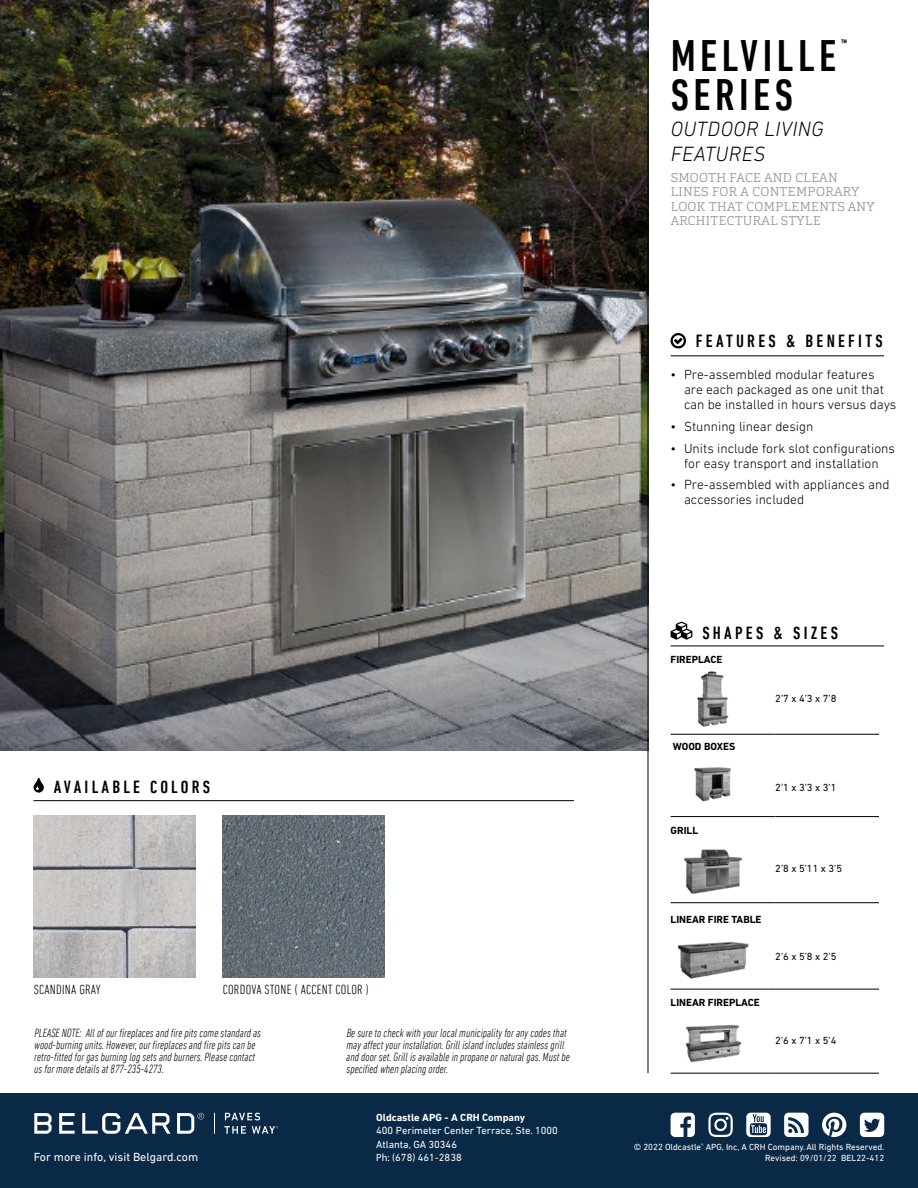
<style>
.page{position:relative;width:918px;height:1188px;background:#fff}
.page>*{position:absolute;margin:0;border:0;box-sizing:border-box;transform-origin:0 0}
.t1{font:500 condensed 45px "DIN Next LT Pro";letter-spacing:.1em;color:#000}
.t2{font:italic 300 21px/25.5px "DIN Next LT Pro";letter-spacing:.02em;color:#000}
.t3{font:500 condensed 18px "DIN Next LT Pro";letter-spacing:.18em;color:#000}
.t4{font:300 13.5px/15px "DIN Next LT Pro";color:#000}
.t5{font:300 condensed 13.5px "DIN Next LT Pro";letter-spacing:.02em;color:#000}
.t6{font:300 12.75px/14.2px "Cargan";letter-spacing:.02em;color:#959b9f}
.t7{font:italic 300 condensed 12px/12px "DIN Next LT Pro";color:#000}
.t8{font:12px "DIN Next LT Pro";color:#fff}
.t9{font:10.5px/13.5px "DIN Next LT Pro";color:#fff}
.t10{font:10.5px "DIN Next LT Pro";color:#000}
.t11{font:700 10.5px "DIN Next LT Pro";color:#000}
.t12{font:700 10.5px "DIN Next LT Pro";color:#fff}
.t13{font:500 condensed 9.6px "DIN Next LT Pro";color:#000}
.t14{font:9px "DIN Next LT Pro";color:#fff}
.s1{font-family:"Myriad Pro"}
</style>
<div class="page">
<div style="left:0;top:1094px;width:918px;height:94px;background:#0a2947"></div>
<hr style="left:671px;top:356px;width:213px;height:1px;background:#000">
<svg style="left:671px;top:333px;width:15px;height:15px"></svg>
<hr style="left:671px;top:816px;width:104px;height:1px;background:#000">
<hr style="left:775px;top:816px;width:104px;height:1px;background:#000">
<hr style="left:671px;top:902px;width:104px;height:1px;background:#000">
<hr style="left:775px;top:902px;width:104px;height:1px;background:#000">
<hr style="left:671px;top:989px;width:104px;height:1px;background:#000">
<hr style="left:775px;top:989px;width:104px;height:1px;background:#000">
<hr style="left:671px;top:734px;width:104px;height:1px;background:#000">
<hr style="left:775px;top:734px;width:104px;height:1px;background:#000">
<hr style="left:671px;top:1073px;width:104px;height:1px;background:#000">
<hr style="left:775px;top:1073px;width:104px;height:1px;background:#000">
<hr style="left:671px;top:646px;width:213px;height:1px;background:#000">
<svg style="left:671px;top:622px;width:21px;height:18px"></svg>
<img style="left:685px;top:1024px;width:57px;height:39px">
<img style="left:677px;top:941px;width:72px;height:38px">
<img style="left:684px;top:849px;width:58px;height:45px">
<img style="left:694px;top:767px;width:37px;height:35px">
<img style="left:697px;top:671px;width:32px;height:56px">
<hr style="left:34px;top:800px;width:540px;height:1px;background:#000">
<svg style="left:34px;top:778px;width:10px;height:15px"></svg>
<img style="left:0;top:0;width:648px;height:751px">
<img style="left:34px;top:815px;width:162px;height:162px">
<img style="left:223px;top:815px;width:162px;height:162px">
<hr style="left:648px;top:0;width:1px;height:1073px;background:#000">
<svg style="left:822px;top:1113px;width:24px;height:24px"></svg>
<svg style="left:708px;top:1113px;width:25px;height:24px"></svg>
<svg style="left:671px;top:1113px;width:24px;height:24px"></svg>
<svg style="left:860px;top:1113px;width:24px;height:24px"></svg>
<svg style="left:746px;top:1113px;width:25px;height:24px"></svg>
<svg style="left:784px;top:1113px;width:25px;height:24px"></svg>
<svg style="left:225px;top:1113px;width:35px;height:7px"></svg>
<svg style="left:224px;top:1126px;width:22px;height:8px"></svg>
<svg style="left:34px;top:1113px;width:18px;height:21px"></svg>
<svg style="left:59px;top:1113px;width:16px;height:21px"></svg>
<svg style="left:82px;top:1113px;width:88px;height:21px"></svg>
<svg style="left:177px;top:1113px;width:27px;height:21px"></svg>
<svg style="left:214px;top:1113px;width:1px;height:21px"></svg>
<svg style="left:252px;top:1126px;width:26px;height:8px"></svg>
<h3 class="t3" style="left:54px;top:776px;width:158px">AVAILABLE COLORS</h3>
<p class="t5" style="left:34px;top:982px;width:68px">SCANDINA GRAY</p>
<p class="t5" style="left:223px;top:982px;width:148px">CORDOVA STONE ( ACCENT COLOR )</p>
<p class="t7" style="left:34px;top:1027px;width:228px">PLEASE NOTE: All of our fireplaces and fire pits come standard as wood-burning units. However, our fireplaces and fire pits can be retro-fitted for gas burning log sets and burners. Please contact us for more details at 877-235-4273.</p>
<p class="t8" style="left:34px;top:1150px;width:166px">For more info, visit Belgard.com</p>
<p class="t7" style="left:346px;top:1027px;width:225px">Be sure to check with your local municipality for any codes that may affect your installation. Grill island includes stainless grill and door set. Grill is available in propane or natural gas. Must be specified when placing order.</p>
<p class="t12" style="left:376px;top:1111px;width:150px">Oldcastle APG - A CRH Company</p>
<p class="t9" style="left:376px;top:1124px;width:183px">400 Perimeter Center Terrace, Ste. 1000<br>Atlanta, GA 30346<br><span class="s1">Ph:</span> (678) 461-2838</p>
<h1 class="t1" style="left:671px;top:31px;width:167px">MELVILLE</h1>
<p class="t13" style="left:841px;top:37px;width:8px">™</p>
<h1 class="t1" style="left:671px;top:70px;width:124px">SERIES</h1>
<h2 class="t2" style="left:671px;top:116px;width:154px">OUTDOOR LIVING<br>FEATURES</h2>
<p class="t6" style="left:671px;top:171px;width:206px">SMOOTH FACE AND CLEAN<br>LINES FOR A CONTEMPORARY<br>LOOK THAT COMPLEMENTS ANY<br>ARCHITECTURAL STYLE</p>
<h3 class="t3" style="left:696px;top:331px;width:188px">FEATURES &amp; BENEFITS</h3>
<p class="t4" style="left:684px;top:367px;width:214px;text-indent:-14px">• Pre-assembled modular features are each packaged as one unit that can be installed in hours versus days</p>
<p class="t4" style="left:671px;top:419px;width:144px">• Stunning linear design</p>
<p class="t4" style="left:671px;top:440px;width:226px;text-align:center">• Units include fork slot configurations for easy transport and installation</p>
<p class="t4" style="left:684px;top:477px;width:207px;text-indent:-14px">• Pre-assembled with appliances and accessories included</p>
<h3 class="t3" style="left:702px;top:622px;width:137px">SHAPES &amp; SIZES</h3>
<p class="t11" style="left:671px;top:653px;width:53px">FIREPLACE</p>
<p class="t11" style="left:673px;top:740px;width:64px">WOOD BOXES</p>
<p class="t11" style="left:671px;top:824px;width:29px">GRILL</p>
<p class="t10" style="left:775px;top:693px;width:63px">2’7 x 4’3 x 7’8</p>
<p class="t10" style="left:775px;top:781px;width:63px">2’1 x 3’3 x 3’1</p>
<p class="t10" style="left:775px;top:862px;width:68px">2’8 x 5’11 x 3’5</p>
<p class="t11" style="left:671px;top:913px;width:92px">LINEAR FIRE TABLE</p>
<p class="t10" style="left:775px;top:950px;width:63px">2’6 x 5’8 x 2’5</p>
<p class="t11" style="left:671px;top:997px;width:91px">LINEAR FIREPLACE</p>
<p class="t10" style="left:775px;top:1034px;width:63px">2’6 x 7’1 x 5’4</p>
<p class="t14" style="left:634px;top:1142px;width:252px">© 2022 Oldcastle<sup>®</sup> APG, Inc, A CRH Company.All Rights Reserved.</p>
<p class="t14" style="left:765px;top:1153px;width:121px">Revised: 09/01/22 BEL22-412</p>
</div>
